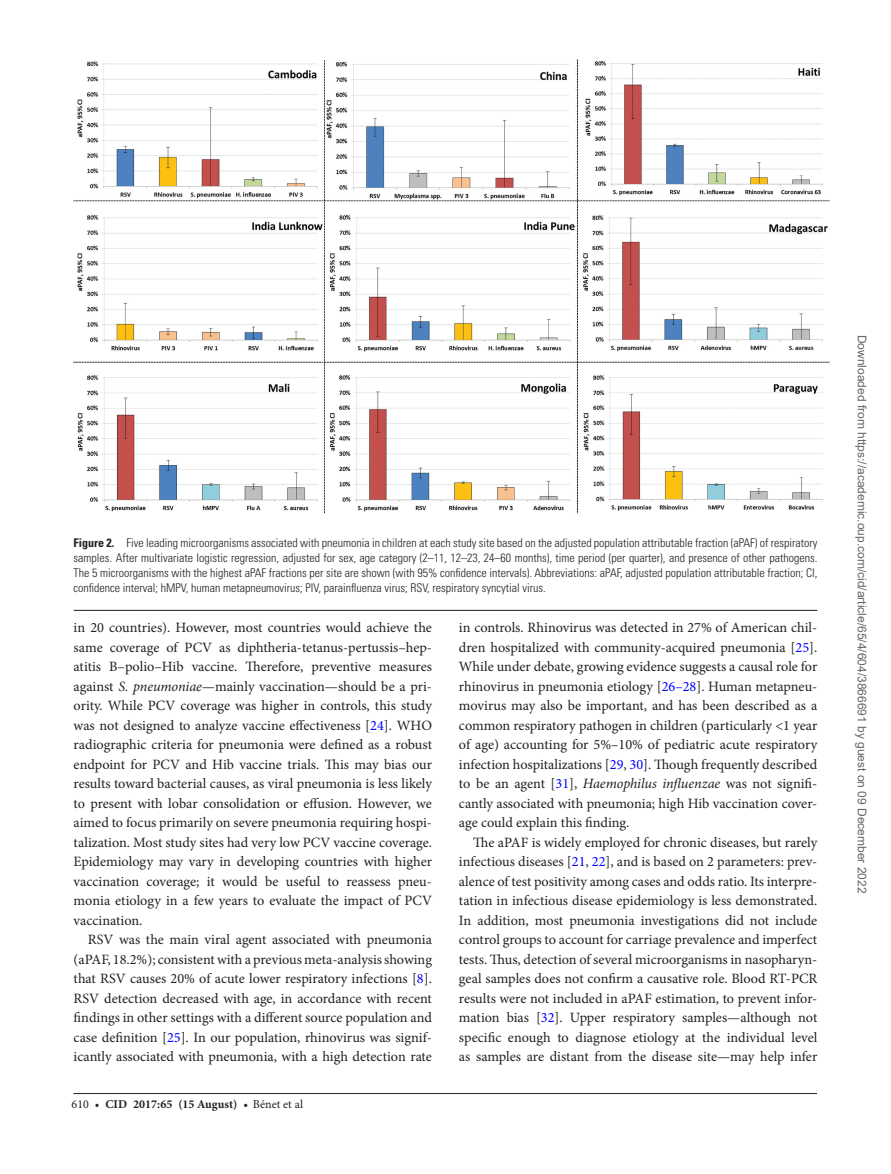
<style>
.page{position:relative;width:891px;height:1174px;background:#fff}
.page>*{position:absolute;margin:0;border:0;box-sizing:border-box;transform-origin:0 0}
.t1{font:14.25px/19.5px "Minion Pro";color:#231f20;text-align:justify}
.t2{font:300 condensed 12px/15px "Univers LT Std";color:#231f20;text-align:justify}
.t3{font:12px "Arial";color:#666}
.t4{font:700 12px "Minion Pro";color:#231f20}
.s1{font-weight:700}
.s2{font-style:italic}
.s3{color:#00f}
.s4{font-weight:400}
</style>
<div class="page">
<hr style="left:73px;top:1093px;width:744px;height:1px;background:#231f20">
<hr style="left:74px;top:610px;width:743px;height:1px;background:#231f20">
<img style="left:74px;top:59px;width:756px;height:454px">
<p class="t2" style="left:74px;top:535px;width:745px"><span class="s1">Figure 2.</span> Five leading microorganisms associated with pneumonia in children at each study site based on the adjusted population attributable fraction (aPAF) of respiratory samples. After multivariate logistic regression, adjusted for sex, age category (2–11, 12–23, 24–60 months), time period (per quarter), and presence of other pathogens.<br>The 5 microorganisms with the highest aPAF fractions per site are shown (with 95% confidence intervals). Abbreviations: aPAF, adjusted population attributable fraction; CI, confidence interval; hMPV, human metapneumovirus; PIV, parainfluenza virus; RSV, respiratory syncytial virus.</p>
<p class="t1" style="left:74px;top:618px;width:360px">in 20 countries). However, most countries would achieve the same coverage of PCV as diphtheria-tetanus-pertussis–hep&shy;atitis B–polio–Hib vaccine. Therefore, preventive measures against <span class="s2">S. pneumoniae</span>—mainly vaccination—should be a pri&shy;ority. While PCV coverage was higher in controls, this study was not designed to analyze vaccine effectiveness [<span class="s3">24</span>]. WHO radiographic criteria for pneumonia were defined as a robust endpoint for PCV and Hib vaccine trials. This may bias our results toward bacterial causes, as viral pneumonia is less likely to present with lobar consolidation or effusion. However, we aimed to focus primarily on severe pneumonia requiring hospi&shy;talization. Most study sites had very low PCV vaccine coverage.<br>Epidemiology may vary in developing countries with higher vaccination coverage; it would be useful to reassess pneu&shy;monia etiology in a few years to evaluate the impact of PCV vaccination.</p>
<p class="t1" style="left:74px;top:930px;width:360px;text-indent:14px">RSV was the main viral agent associated with pneumonia (aPAF, 18.2%); consistent with a previous meta-analysis showing that RSV causes 20% of acute lower respiratory infections [<span class="s3">8</span>].<br>RSV detection decreased with age, in accordance with recent findings in other settings with a different source population and case definition [<span class="s3">25</span>]. In our population, rhinovirus was signif&shy;icantly associated with pneumonia, with a high detection rate</p>
<p class="t4" style="left:72px;top:1095px;width:233px"><span class="s4">610 •</span> CID 2017:65 (15 August) <span class="s4">• Bénet et al</span></p>
<p class="t1" style="left:459px;top:618px;width:360px">in controls. Rhinovirus was detected in 27% of American chil&shy;dren hospitalized with community-acquired pneumonia [<span class="s3">25</span>].<br>While under debate, growing evidence suggests a causal role for rhinovirus in pneumonia etiology [<span class="s3">26–28</span>]. Human metapneu&shy;movirus may also be important, and has been described as a common respiratory pathogen in children (particularly &lt;1 year of age) accounting for 5%–10% of pediatric acute respiratory infection hospitalizations [<span class="s3">29</span>, <span class="s3">30</span>]. Though frequently described to be an agent [<span class="s3">31</span>], <span class="s2">Haemophilus influenzae</span> was not signifi&shy;cantly associated with pneumonia; high Hib vaccination cover&shy;age could explain this finding.</p>
<p class="t1" style="left:459px;top:832px;width:360px;text-indent:14px">The aPAF is widely employed for chronic diseases, but rarely infectious diseases [<span class="s3">21</span>, <span class="s3">22</span>], and is based on 2 parameters: prev&shy;alence of test positivity among cases and odds ratio. Its interpre&shy;tation in infectious disease epidemiology is less demonstrated.<br>In addition, most pneumonia investigations did not include control groups to account for carriage prevalence and imperfect tests. Thus, detection of several microorganisms in nasopharyn&shy;geal samples does not confirm a causative role. Blood RT-PCR results were not included in aPAF estimation, to prevent infor&shy;mation bias [<span class="s3">32</span>]. Upper respiratory samples—although not specific enough to diagnose etiology at the individual level as samples are distant from the disease site—may help infer</p>
<p class="t3" style="left:866px;top:335px;width:560px;rotate:90deg">Downloaded from https://academic.oup.com/cid/article/65/4/604/3866691 by guest on 09 December 2022</p>
</div>
